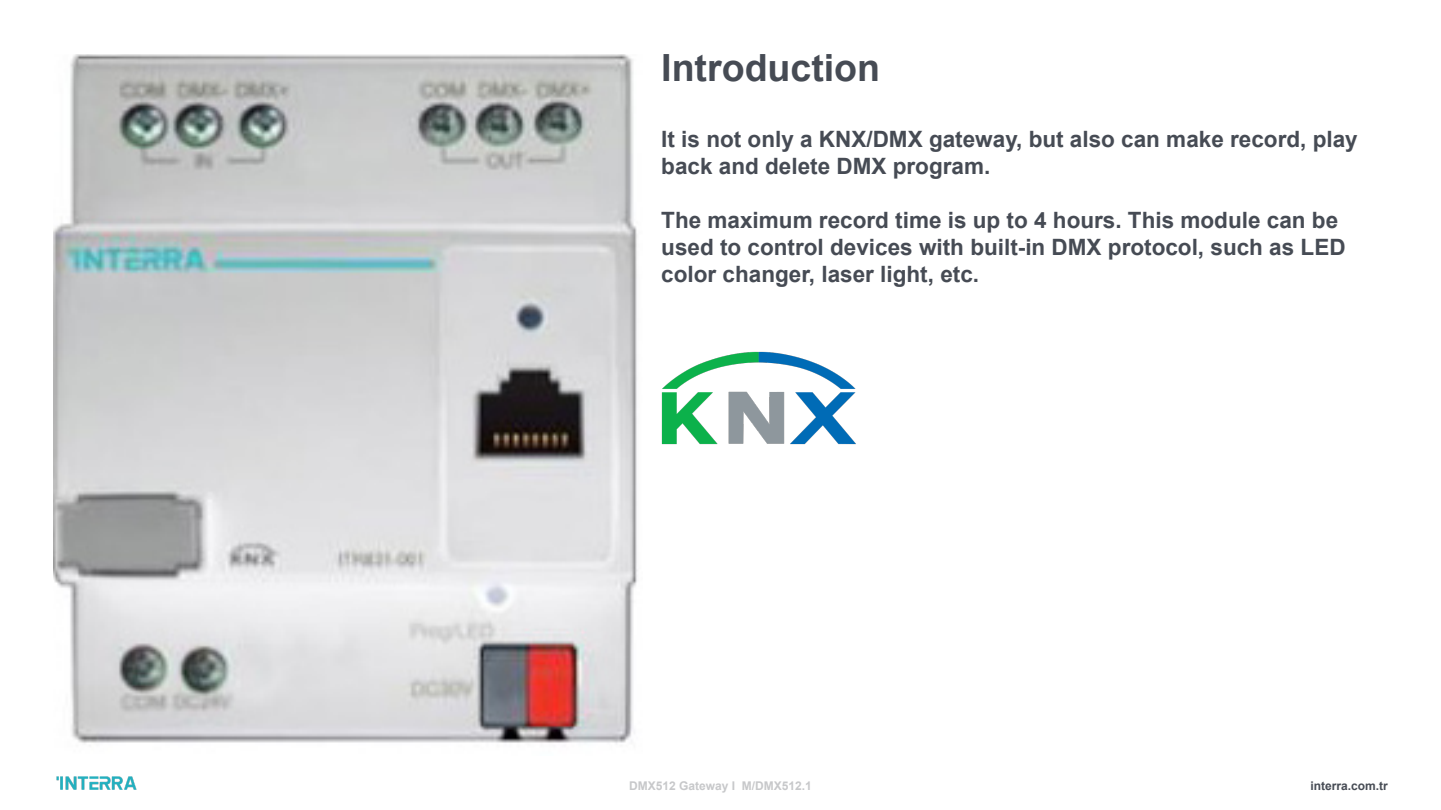
<style>
.page{position:relative;width:1441px;height:810px;background:#fff}
.page>*{position:absolute;margin:0;border:0;box-sizing:border-box;transform-origin:0 0}
.t1{font:700 37.5px "Arial";color:#464b54}
.t2{font:700 22.5px/27px "Arial";color:#464b54}
.t3{font:700 12px "Arial";color:#c7c8ca}
.t4{font:700 12px "Arial";color:#464b54}
</style>
<div class="page">
<img style="left:57px;top:776px;width:80px;height:14px">
<img style="left:53px;top:54px;width:585px;height:690px">
<img style="left:661px;top:351px;width:195px;height:93px">
<p class="t1" style="left:661px;top:42px;width:220px">Introduction</p>
<p class="t2" style="left:661px;top:126px;width:698px">It is not only a KNX/DMX gateway, but also can make record, play back and delete DMX program.</p>
<p class="t2" style="left:661px;top:207px;width:685px">The maximum record time is up to 4 hours. This module can be used to control devices with built-in DMX protocol, such as LED color changer, laser light, etc.</p>
<p class="t3" style="left:629px;top:777px;width:184px">DMX512 Gateway I M/DMX512.1</p>
<p class="t4" style="left:1310px;top:777px;width:79px">interra.com.tr</p>
</div>
